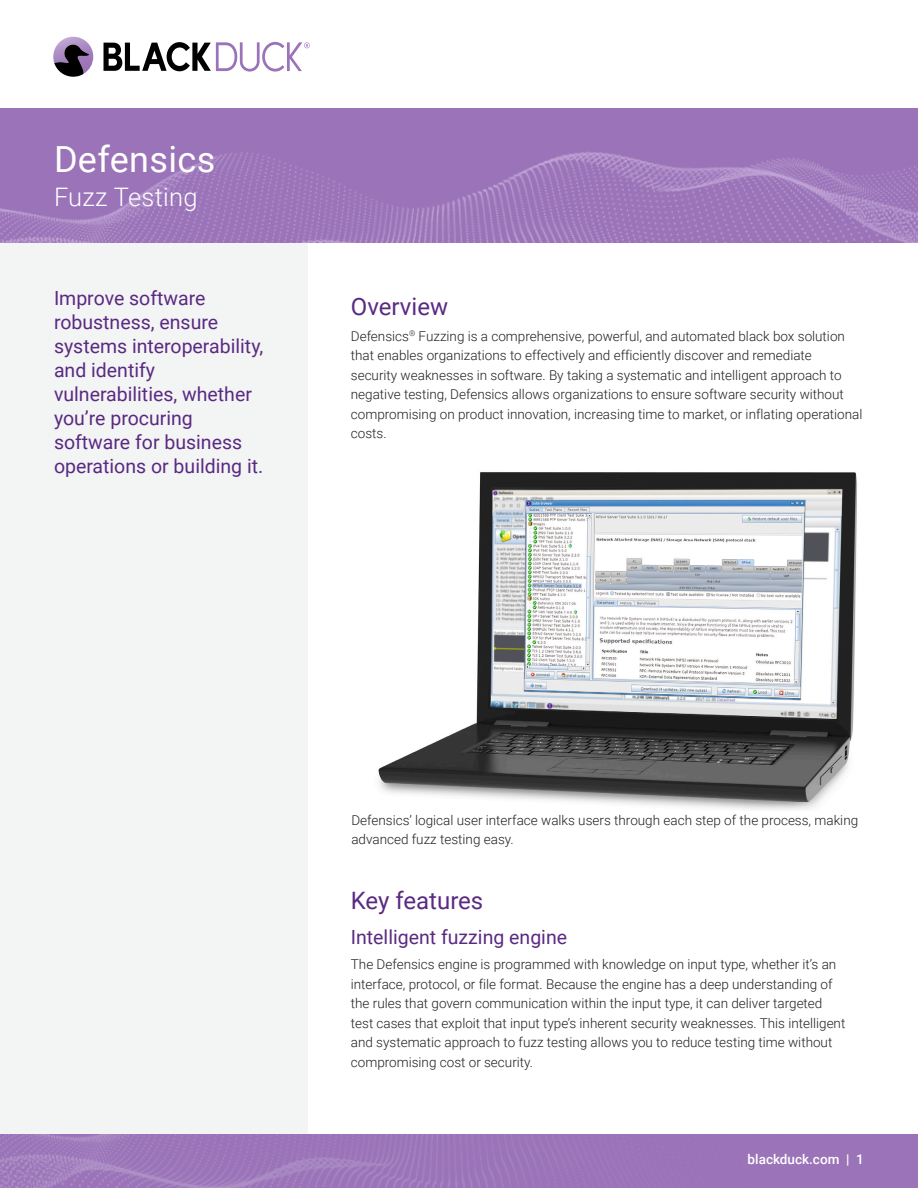
<style>
.page{position:relative;width:918px;height:1188px;background:#fff}
.page>*{position:absolute;margin:0;border:0;box-sizing:border-box;transform-origin:0 0}
.t1{font:36px "Roboto";letter-spacing:.01em;color:#fff}
.SUB-TITLE{font:300 25.5px "Roboto";letter-spacing:.01em;color:#fff}
.HEADING_1{font:24px "Roboto";color:#5a2a82}
.ABSTRACT{font:19.5px/24px "Roboto";color:#5a2a82}
.HEADING_2{font:19.5px "Roboto";color:#5a2a82}
.BODY_COPY{font:300 13.5px/19.5px "Roboto";color:#231f20}
.t2{font:500 13.5px "Roboto";color:#fff}
</style>
<div class="page">
<div style="left:0;top:243px;width:308px;height:945px;background:#f3f4f4"></div>
<div style="left:0;top:108px;width:918px;height:135px;background:#9a73b8"></div>
<img style="left:0;top:152px;width:918px;height:91px">
<svg style="left:53px;top:45px;width:36px;height:32px"></svg>
<svg style="left:104px;top:42px;width:206px;height:30px"></svg>
<img style="left:0;top:1134px;width:918px;height:54px">
<img style="left:378px;top:472px;width:479px;height:338px">
<p class="t1" style="left:54px;top:134px;width:163px">Defensics</p>
<p class="SUB-TITLE" style="left:54px;top:179px;width:145px">Fuzz Testing</p>
<p class="ABSTRACT" style="left:54px;top:285px;width:211px">Improve software robustness, ensure systems interoperability, and identify vulnerabilities, whether you’re procuring software for business operations or building it.</p>
<p class="HEADING_1" style="left:351px;top:290px;width:99px">Overview</p>
<p class="BODY_COPY" style="left:351px;top:326px;width:513px">Defensics<sup>®</sup> Fuzzing is a comprehensive, powerful, and automated black box solution that enables organizations to effectively and efficiently discover and remediate<br>security weaknesses in software. By taking a systematic and intelligent approach to negative testing, Defensics allows organizations to ensure software security without compromising on product innovation, increasing time to market, or inflating operational costs.</p>
<p class="BODY_COPY" style="left:351px;top:810px;width:508px">Defensics’ logical user interface walks users through each step of the process, making advanced fuzz testing easy.</p>
<p class="HEADING_1" style="left:351px;top:884px;width:134px">Key features</p>
<p class="HEADING_2" style="left:351px;top:923px;width:218px">Intelligent fuzzing engine</p>
<p class="BODY_COPY" style="left:351px;top:954px;width:496px">The Defensics engine is programmed with knowledge on input type, whether it’s an interface, protocol, or file format. Because the engine has a deep understanding of the rules that govern communication within the input type, it can deliver targeted test cases that exploit that input type’s inherent security weaknesses. This intelligent and systematic approach to fuzz testing allows you to reduce testing time without compromising cost or security.</p>
<p class="t2" style="left:748px;top:1149px;width:118px">blackduck.com | 1</p>
</div>
